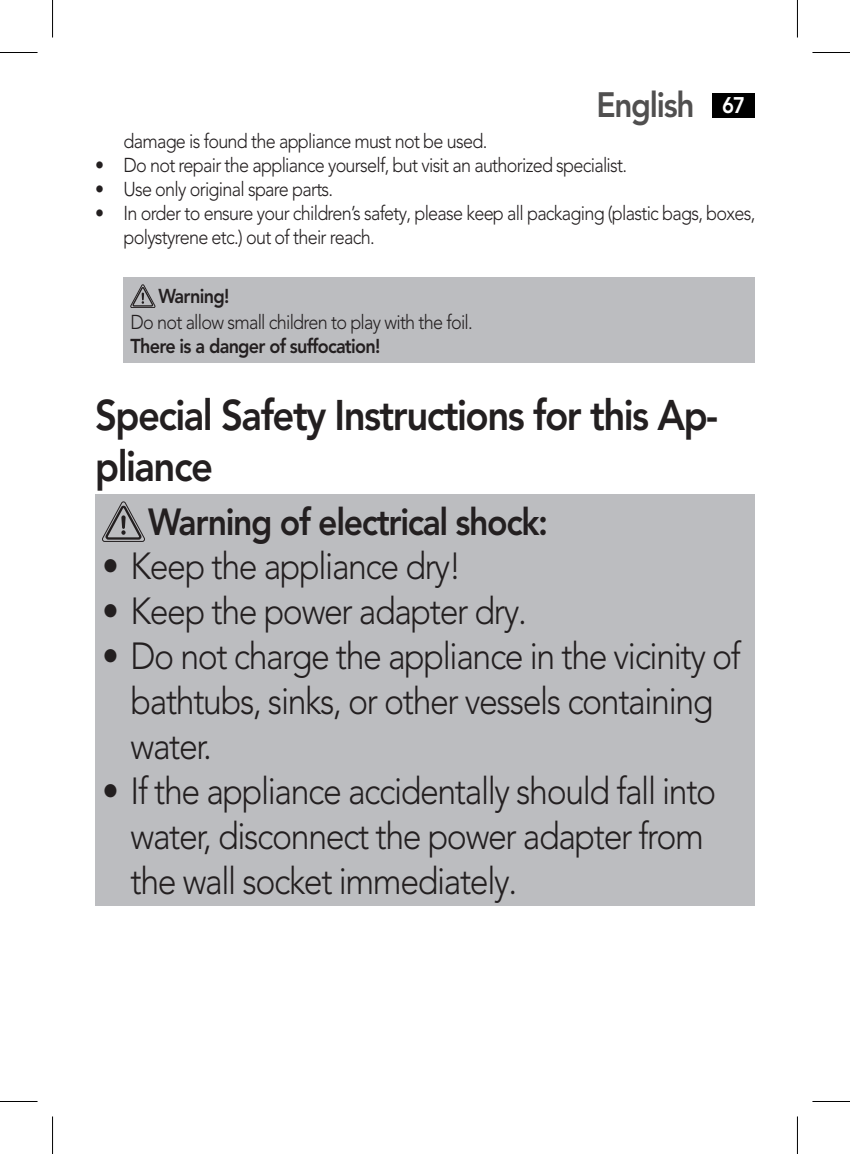
<style>
.page{position:relative;width:850px;height:1154px;background:#fff}
.page>*{position:absolute;margin:0;border:0;box-sizing:border-box;transform-origin:0 0}
.t1{font:800 42.5px/51px "Avenir LT Pro";letter-spacing:-.04em;color:#231f20;scale:.9 1}
.t2{font:300 37.5px/45px "Avenir LT Pro";letter-spacing:-.04em;color:#231f20;scale:.9 1}
.t3{font:800 37.5px "Avenir LT Pro";letter-spacing:-.04em;color:#231f20;scale:.9 1}
.t4{font:800 35px "Avenir LT Pro";letter-spacing:-.04em;color:#504f4f;scale:.9 1}
.t5{font:300 20px/24px "Avenir LT Pro";letter-spacing:-.04em;color:#231f20;scale:.9 1}
.t6{font:800 20px "Avenir LT Pro";letter-spacing:-.04em;color:#231f20;scale:.9 1}
.s1{font-size:22.5px;color:#fff}
</style>
<div class="page">
<div style="left:712px;top:93px;width:42px;height:24px;background:#000"></div>
<div style="left:123px;top:278px;width:631px;height:85px;background:#bcbdc0"></div>
<svg style="left:130px;top:285px;width:25px;height:23px"></svg>
<div style="left:95px;top:494px;width:659px;height:412px;background:#bcbdc0"></div>
<svg style="left:102px;top:502px;width:43px;height:40px"></svg>
<hr style="left:0;top:52px;width:38px;height:1px;background:#000">
<hr style="left:812px;top:52px;width:37px;height:1px;background:#000">
<hr style="left:0;top:1101px;width:38px;height:1px;background:#000">
<hr style="left:812px;top:1101px;width:37px;height:1px;background:#000">
<hr style="left:52px;top:0;width:1px;height:38px;background:#000">
<hr style="left:52px;top:1116px;width:1px;height:38px;background:#000">
<hr style="left:796px;top:0;width:1px;height:38px;background:#000">
<hr style="left:796px;top:1116px;width:1px;height:38px;background:#000">
<h3 class="t4" style="left:596px;top:84px;width:167px">English <span class="s1">67</span></h3>
<p class="t5" style="left:123px;top:129px;width:405px">damage is found the appliance must not be used.</p>
<p class="t5" style="left:95px;top:153px;width:592px">• Do not repair the appliance yourself, but visit an authorized specialist.</p>
<p class="t5" style="left:95px;top:177px;width:266px">• Use only original spare parts.</p>
<p class="t5" style="left:123px;top:201px;width:703px;text-indent:-28px">• In order to ensure your children’s safety, please keep all packaging (plastic bags, boxes, polystyrene etc.) out of their reach.</p>
<p class="t6" style="left:158px;top:284px;width:80px">Warning!</p>
<p class="t5" style="left:130px;top:310px;width:381px">Do not allow small children to play with the foil.</p>
<p class="t6" style="left:130px;top:334px;width:279px">There is a danger of suffocation!</p>
<h1 class="t1" style="left:95px;top:390px;width:693px">Special Safety Instructions for this Ap&shy;pliance</h1>
<h2 class="t3" style="left:148px;top:500px;width:446px">Warning of electrical shock:</h2>
<h2 class="t2" style="left:102px;top:543px;width:400px">• Keep the appliance dry!</h2>
<h2 class="t2" style="left:102px;top:588px;width:473px">• Keep the power adapter dry.</h2>
<h2 class="t2" style="left:130px;top:633px;width:679px;text-indent:-28px">• Do not charge the appliance in the vicinity of bathtubs, sinks, or other vessels containing water.</h2>
<h2 class="t2" style="left:130px;top:768px;width:652px;text-indent:-28px">• If the appliance accidentally should fall into water, disconnect the power adapter from the wall socket immediately.</h2>
</div>
